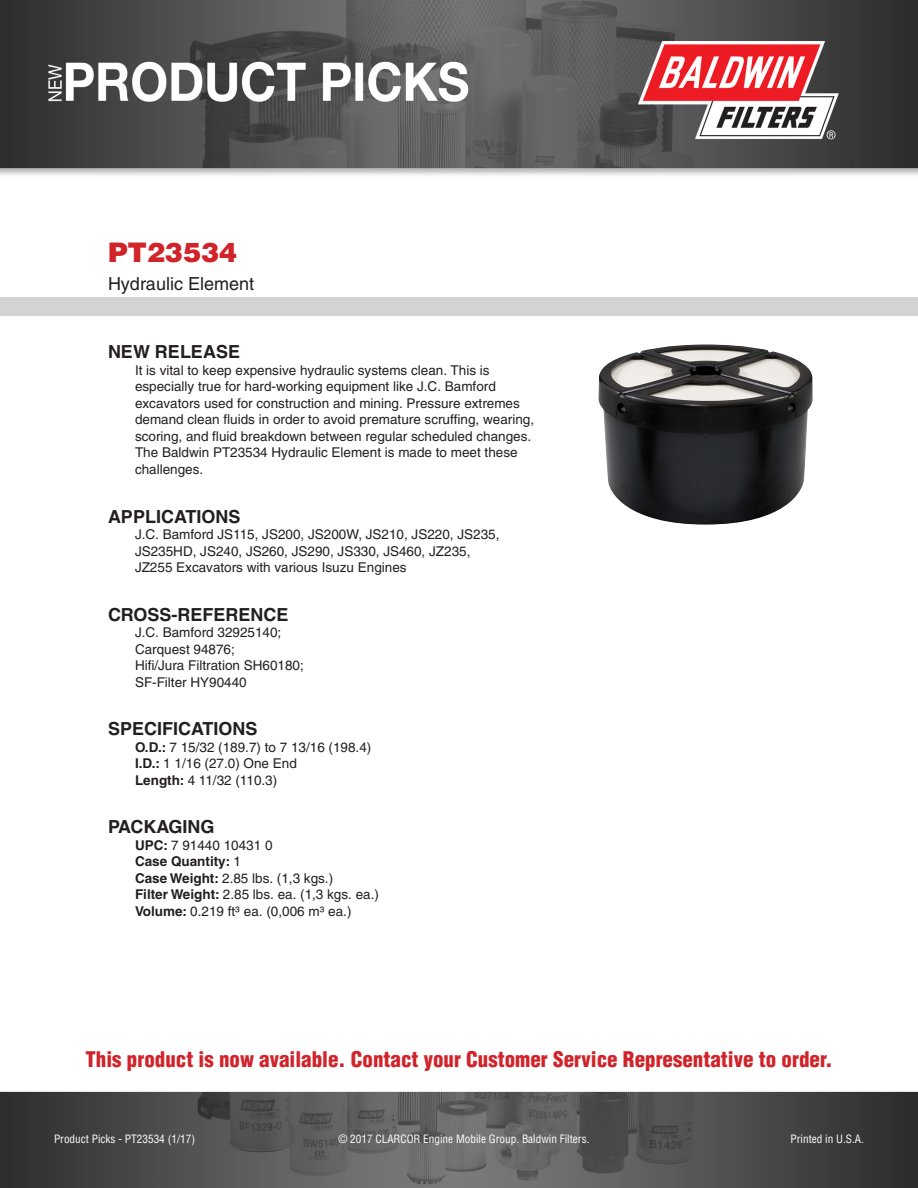
<style>
.page{position:relative;width:918px;height:1188px;background:#fff}
.page>*{position:absolute;margin:0;border:0;box-sizing:border-box;transform-origin:0 0}
.t1{font:900 27px "Helvetica";color:#d1232a}
.t2{font:900 condensed 21px "Helvetica";color:#d1232a}
.t3{font:700 18px "Helvetica";color:#231f20}
.t4{font:18px "Helvetica";color:#231f20}
.t5{font:13.5px/16.5px "Helvetica";color:#231f20}
.t6{font:700 13.5px "Helvetica";color:#231f20}
.t7{font:condensed 11.25px "Helvetica";color:#fff}
.s1{font-weight:700}
.s2{font-weight:400}
</style>
<div class="page">
<img style="left:0;top:0;width:918px;height:1188px">
<div style="left:0;top:298px;width:918px;height:18px;background:#d3d3d3"></div>
<img style="left:598px;top:345px;width:215px;height:180px">
<p class="t1" style="left:108px;top:234px;width:131px">PT23534</p>
<p class="t4" style="left:108px;top:273px;width:148px">Hydraulic Element</p>
<p class="t3" style="left:108px;top:341px;width:134px">NEW RELEASE</p>
<p class="t5" style="left:135px;top:362px;width:401px">It is vital to keep expensive hydraulic systems clean. This is especially true for hard-working equipment like J.C. Bamford excavators used for construction and mining. Pressure extremes demand clean fluids in order to avoid premature scruffing, wearing, scoring, and fluid breakdown between regular scheduled changes.<br>The Baldwin PT23534 Hydraulic Element is made to meet these challenges.</p>
<p class="t3" style="left:108px;top:505px;width:134px">APPLICATIONS</p>
<p class="t5" style="left:135px;top:526px;width:366px">J.C. Bamford JS115, JS200, JS200W, JS210, JS220, JS235,<br>JS235HD, JS240, JS260, JS290, JS330, JS460, JZ235,</p>
<p class="t5" style="left:135px;top:559px;width:273px">JZ255 Excavators with various Isuzu Engines</p>
<p class="t3" style="left:108px;top:603px;width:182px">CROSS-REFERENCE</p>
<p class="t5" style="left:135px;top:624px;width:148px">J.C. Bamford 32925140;</p>
<p class="t5" style="left:135px;top:641px;width:101px">Carquest 94876;</p>
<p class="t5" style="left:135px;top:657px;width:170px">Hifi/Jura Filtration SH60180;</p>
<p class="t5" style="left:135px;top:674px;width:113px">SF-Filter HY90440</p>
<p class="t3" style="left:108px;top:718px;width:151px">SPECIFICATIONS</p>
<p class="t5" style="left:135px;top:739px;width:238px"><span class="s1">O.D.:</span> 7 15/32 (189.7) to 7 13/16 (198.4)</p>
<p class="t5" style="left:135px;top:755px;width:163px"><span class="s1">I.D.:</span> 1 1/16 (27.0) One End</p>
<p class="t5" style="left:135px;top:772px;width:144px"><span class="s1">Length:</span> 4 11/32 (110.3)</p>
<p class="t3" style="left:108px;top:816px;width:108px">PACKAGING</p>
<p class="t5" style="left:135px;top:837px;width:139px"><span class="s1">UPC:</span> 7 91440 10431 0</p>
<p class="t6" style="left:135px;top:853px;width:107px">Case Quantity: <span class="s2">1</span></p>
<p class="t5" style="left:135px;top:870px;width:200px"><span class="s1">Case Weight:</span> 2.85 lbs. (1,3 kgs.)</p>
<p class="t5" style="left:135px;top:886px;width:246px"><span class="s1">Filter Weight:</span> 2.85 lbs. ea. (1,3 kgs. ea.)</p>
<p class="t5" style="left:135px;top:903px;width:218px"><span class="s1">Volume:</span> 0.219 ft³ ea. (0,006 m³ ea.)</p>
<h2 class="t2" style="left:85px;top:1046px;width:749px">This product is now available. Contact your Customer Service Representative to order.</h2>
<p class="t7" style="left:54px;top:1132px;width:143px">Product Picks - PT23534 (1/17)</p>
<p class="t7" style="left:338px;top:1132px;width:253px">© 2017 CLARCOR Engine Mobile Group. Baldwin Filters.</p>
<p class="t7" style="left:791px;top:1132px;width:75px">Printed in U.S.A.</p>
</div>
